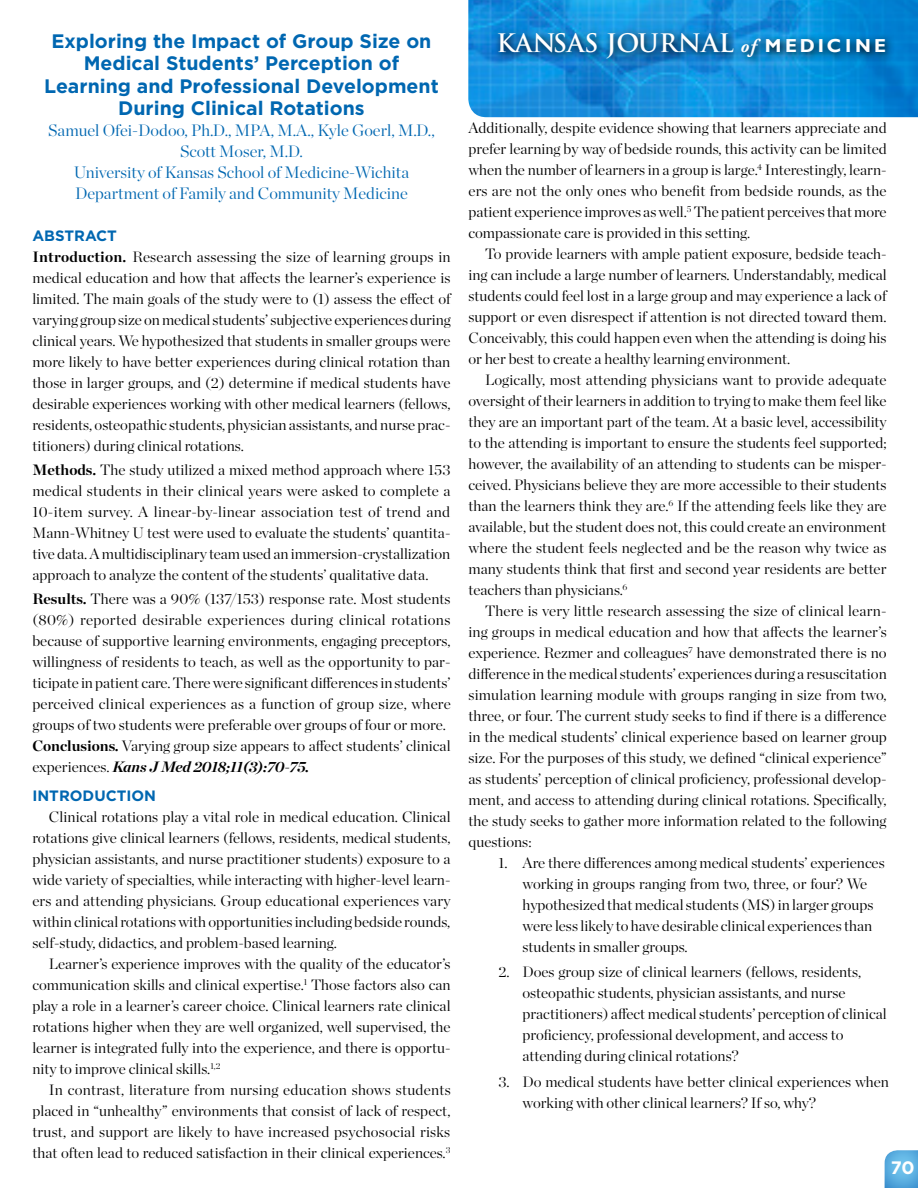
<style>
.page{position:relative;width:918px;height:1188px;background:#fff}
.page>*{position:absolute;margin:0;border:0;box-sizing:border-box;transform-origin:0 0}
.t1{font:700 24.9px "Trajan Pro";color:#fff}
.t2{font:700 19.5px/22.5px "Gotham";color:#0067b1;text-align:center}
.t3{font:700 18px "Gotham";color:#fff}
.t4{font:300 16.5px/21px "Chronicle Display";color:#0067b1;text-align:center}
.t5{font:300 15px/21px "Chronicle Display";color:#000;text-align:justify}
.t6{font:700 15px "Gotham";color:#0067b1}
.s1{font-family:"Adobe Garamond Pro";font-style:italic;font-size:18.75px}
.s2{font-family:"Gill Sans";font-size:18.75px}
.s3{font-weight:700}
.s4{font-weight:700;font-style:italic}
</style>
<div class="page">
<img style="left:468px;top:0;width:450px;height:117px">
<svg style="left:494px;top:27px;width:402px;height:41px;background:#107abd"></svg>
<svg style="left:884px;top:1150px;width:34px;height:38px"></svg>
<p class="t2" style="left:51px;top:30px;width:382px">Exploring the Impact of Group Size on</p>
<p class="t1" style="left:496px;top:28px;width:391px">KANSAS JOURNAL <span class="s1">of</span> <span class="s2">M EDIC I N E</span></p>
<p class="t2" style="left:84px;top:52px;width:317px">Medical Students’ Perception of</p>
<p class="t2" style="left:44px;top:75px;width:396px">Learning and Professional Development<br>During Clinical Rotations</p>
<p class="t4" style="left:48px;top:119px;width:388px">Samuel Ofei-Dodoo, Ph.D., MPA, M.A., Kyle Goerl, M.D.,<br>Scott Moser, M.D.</p>
<p class="t4" style="left:74px;top:161px;width:337px">University of Kansas School of Medicine-Wichita</p>
<p class="t4" style="left:75px;top:182px;width:334px">Department of Family and Community Medicine</p>
<p class="t6" style="left:32px;top:226px;width:86px">ABSTRACT</p>
<p class="t5" style="left:32px;top:246px;width:420px"><span class="s3">Introduction.</span> Research assessing the size of learning groups in medical education and how that affects the learner’s experience is limited. The main goals of the study were to (1) assess the effect of varying group size on medical students’ subjective experiences during clinical years. We hypothesized that students in smaller groups were more likely to have better experiences during clinical rotation than those in larger groups, and (2) determine if medical students have desirable experiences working with other medical learners (fellows, residents, osteopathic students, physician assistants, and nurse prac&shy;titioners) during clinical rotations.</p>
<p class="t5" style="left:32px;top:459px;width:420px"><span class="s3">Methods.</span> The study utilized a mixed method approach where 153 medical students in their clinical years were asked to complete a 10-item survey. A linear-by-linear association test of trend and Mann-Whitney U test were used to evaluate the students’ quantita&shy;tive data. A multidisciplinary team used an immersion-crystallization approach to analyze the content of the students’ qualitative data.</p>
<p class="t5" style="left:32px;top:588px;width:420px"><span class="s3">Results.</span> There was a 90% (137/153) response rate. Most students (80%) reported desirable experiences during clinical rotations because of supportive learning environments, engaging preceptors, willingness of residents to teach, as well as the opportunity to par&shy;ticipate in patient care. There were significant differences in students’ perceived clinical experiences as a function of group size, where groups of two students were preferable over groups of four or more.</p>
<p class="t5" style="left:32px;top:735px;width:420px"><span class="s3">Conclusions.</span> Varying group size appears to affect students’ clinical experiences. <span class="s4">Kans J Med 2018;11(3):70-75.</span></p>
<p class="t6" style="left:32px;top:786px;width:125px">INTRODUCTION</p>
<p class="t5" style="left:32px;top:805px;width:420px;text-indent:17px">Clinical rotations play a vital role in medical education. Clinical rotations give clinical learners (fellows, residents, medical students, physician assistants, and nurse practitioner students) exposure to a wide variety of specialties, while interacting with higher-level learn&shy;ers and attending physicians. Group educational experiences vary within clinical rotations with opportunities including bedside rounds, self-study, didactics, and problem-based learning.</p>
<p class="t5" style="left:32px;top:952px;width:420px;text-indent:17px">Learner’s experience improves with the quality of the educator’s communication skills and clinical expertise.<sup>1</sup> Those factors also can play a role in a learner’s career choice. Clinical learners rate clinical rotations higher when they are well organized, well supervised, the learner is integrated fully into the experience, and there is opportu&shy;nity to improve clinical skills.<sup>1,2</sup></p>
<p class="t5" style="left:32px;top:1078px;width:420px;text-indent:17px">In contrast, literature from nursing education shows students placed in “unhealthy” environments that consist of lack of respect, trust, and support are likely to have increased psychosocial risks that often lead to reduced satisfaction in their clinical experiences.<sup>3</sup></p>
<p class="t5" style="left:469px;top:116px;width:420px">Additionally, despite evidence showing that learners appreciate and prefer learning by way of bedside rounds, this activity can be limited when the number of learners in a group is large.<sup>4</sup> Interestingly, learn&shy;ers are not the only ones who benefit from bedside rounds, as the patient experience improves as well.<sup>5</sup> The patient perceives that more compassionate care is provided in this setting.</p>
<p class="t5" style="left:469px;top:242px;width:420px;text-indent:17px">To provide learners with ample patient exposure, bedside teach&shy;ing can include a large number of learners. Understandably, medical students could feel lost in a large group and may experience a lack of support or even disrespect if attention is not directed toward them.<br>Conceivably, this could happen even when the attending is doing his or her best to create a healthy learning environment.</p>
<p class="t5" style="left:469px;top:368px;width:420px;text-indent:17px">Logically, most attending physicians want to provide adequate oversight of their learners in addition to trying to make them feel like they are an important part of the team. At a basic level, accessibility to the attending is important to ensure the students feel supported; however, the availability of an attending to students can be misper&shy;ceived. Physicians believe they are more accessible to their students than the learners think they are.<sup>6</sup> If the attending feels like they are available, but the student does not, this could create an environment where the student feels neglected and be the reason why twice as many students think that first and second year residents are better teachers than physicians.<sup>6</sup></p>
<p class="t5" style="left:469px;top:599px;width:420px;text-indent:17px">There is very little research assessing the size of clinical learn&shy;ing groups in medical education and how that affects the learner’s experience. Rezmer and colleagues<sup>7</sup> have demonstrated there is no difference in the medical students’ experiences during a resuscitation simulation learning module with groups ranging in size from two, three, or four. The current study seeks to find if there is a difference in the medical students’ clinical experience based on learner group size. For the purposes of this study, we defined “clinical experience” as students’ perception of clinical proficiency, professional develop&shy;ment, and access to attending during clinical rotations. Specifically, the study seeks to gather more information related to the following questions:</p>
<p class="t5" style="left:499px;top:851px;width:388px">1. Are there differences among medical students’ experiences</p>
<p class="t5" style="left:523px;top:872px;width:353px;text-align:left">working in groups ranging from two, three, or four? We hypothesized that medical students (MS) in larger groups were less likely to have desirable clinical experiences than students in smaller groups.</p>
<p class="t5" style="left:499px;top:961px;width:364px;text-align:center">2. Does group size of clinical learners (fellows, residents, osteopathic students, physician assistants, and nurse</p>
<p class="t5" style="left:523px;top:1003px;width:366px">practitioners) affect medical students’ perception of clinical</p>
<p class="t5" style="left:523px;top:1024px;width:323px">proficiency, professional development, and access to</p>
<p class="t5" style="left:523px;top:1045px;width:218px">attending during clinical rotations?</p>
<p class="t5" style="left:523px;top:1070px;width:368px;text-indent:-24px">3. Do medical students have better clinical experiences when working with other clinical learners? If so, why?</p>
<p class="t3" style="left:891px;top:1156px;width:25px">70</p>
</div>
